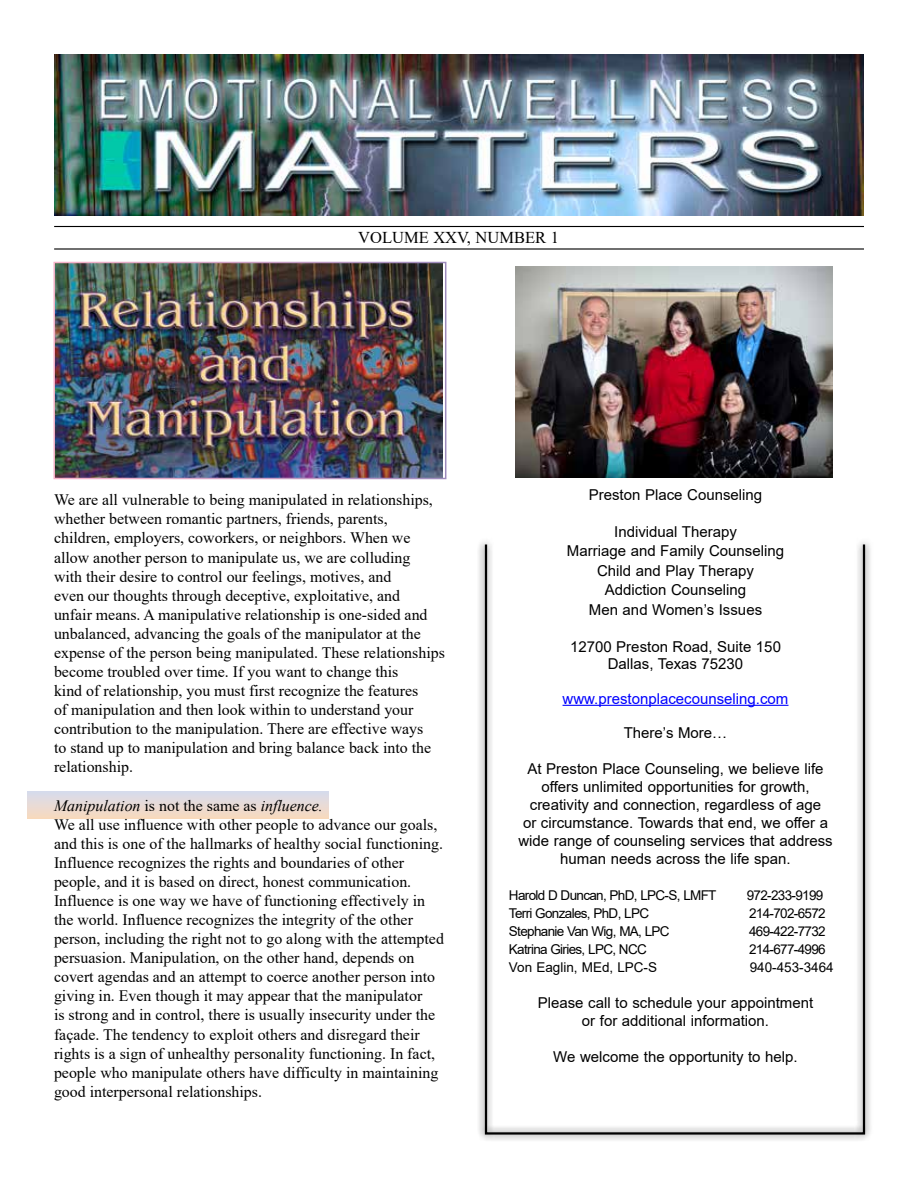
<style>
.page{position:relative;width:918px;height:1188px;background:#fff}
.page>*{position:absolute;margin:0;border:0;box-sizing:border-box;transform-origin:0 0}
.t1{font:16.5px "Times New Roman";color:#000}
.t2{font:15.9px/19px "Times New Roman";color:#000}
.t3{font:15px/18px "Arial";color:#000;text-align:center}
.t4{font:15px "Arial";color:#00f}
.t5{font:13.5px "Arial";letter-spacing:-.05em;color:#000}
.t6{font:13.5px "Arial";color:#000}
.s1{font-style:italic}
</style>
<div class="page">
<svg style="left:27px;top:792px;width:301px;height:27px;background:#e8dad4"></svg>
<img style="left:54px;top:54px;width:810px;height:162px">
<img style="left:56px;top:265px;width:386px;height:211px">
<div style="left:53px;top:262px;width:393px;height:217px;border:2px solid #fff"></div>
<hr style="left:54px;top:226px;width:810px;height:1px;background:#000">
<hr style="left:54px;top:248px;width:810px;height:2px;background:#000">
<img style="left:515px;top:267px;width:318px;height:210px">
<div style="left:477px;top:537px;width:397px;height:606px;background:#000;opacity:.75"></div>
<div style="left:485px;top:543px;width:380px;height:592px;border:2px solid #000"></div>
<p class="t1" style="left:358px;top:226px;width:202px">VOLUME XXV, NUMBER 1</p>
<p class="t2" style="left:54px;top:490px;width:392px">We are all vulnerable to being manipulated in relationships, whether between romantic partners, friends, parents, children, employers, coworkers, or neighbors. When we allow another person to manipulate us, we are colluding<br>with their desire to control our feelings, motives, and<br>even our thoughts through deceptive, exploitative, and<br>unfair means. A manipulative relationship is one-sided and unbalanced, advancing the goals of the manipulator at the expense of the person being manipulated. These relationships become troubled over time. If you want to change this<br>kind of relationship, you must first recognize the features<br>of manipulation and then look within to understand your contribution to the manipulation. There are effective ways<br>to stand up to manipulation and bring balance back into the relationship.</p>
<p class="t2" style="left:54px;top:795px;width:391px"><span class="s1">Manipulation</span> is not the same as <span class="s1">influence.<br></span>We all use influence with other people to advance our goals, and this is one of the hallmarks of healthy social functioning.<br>Influence recognizes the rights and boundaries of other people, and it is based on direct, honest communication.<br>Influence is one way we have of functioning effectively in the world. Influence recognizes the integrity of the other person, including the right not to go along with the attempted persuasion. Manipulation, on the other hand, depends on covert agendas and an attempt to coerce another person into giving in. Even though it may appear that the manipulator<br>is strong and in control, there is usually insecurity under the façade. The tendency to exploit others and disregard their rights is a sign of unhealthy personality functioning. In fact, people who manipulate others have difficulty in maintaining good interpersonal relationships.</p>
<p class="t3" style="left:589px;top:486px;width:175px">Preston Place Counseling</p>
<p class="t3" style="left:567px;top:522px;width:219px;line-height:19.5px">Individual Therapy<br>Marriage and Family Counseling<br>Child and Play Therapy<br>Addiction Counseling<br>Men and Women’s Issues</p>
<p class="t3" style="left:570px;top:638px;width:212px;line-height:17.2px">12700 Preston Road, Suite 150<br>Dallas, Texas 75230</p>
<p class="t4" style="left:563px;top:688px;width:227px">www.prestonplacecounseling.com</p>
<p class="t3" style="left:624px;top:724px;width:105px">There’s More…</p>
<p class="t3" style="left:518px;top:759px;width:316px">At Preston Place Counseling, we believe life offers unlimited opportunities for growth, creativity and connection, regardless of age<br>or circumstance. Towards that end, we offer a wide range of counseling services that address human needs across the life span.</p>
<p class="t5" style="left:509px;top:886px;width:209px">Harold D Duncan, PhD, LPC-S, LMFT</p>
<p class="t5" style="left:747px;top:886px;width:78px">972-233-9199</p>
<p class="t5" style="left:509px;top:904px;width:142px">Terri Gonzales, PhD, LPC</p>
<p class="t5" style="left:749px;top:904px;width:78px">214-702-6572</p>
<p class="t5" style="left:509px;top:922px;width:162px">Stephanie Van Wig, MA, LPC</p>
<p class="t5" style="left:749px;top:922px;width:78px">469-422-7732</p>
<p class="t5" style="left:509px;top:940px;width:139px">Katrina Giries, LPC, NCC</p>
<p class="t5" style="left:749px;top:940px;width:78px">214-677-4996</p>
<p class="t6" style="left:509px;top:958px;width:150px">Von Eaglin, MEd, LPC-S</p>
<p class="t6" style="left:750px;top:958px;width:86px">940-453-3464</p>
<p class="t3" style="left:538px;top:993px;width:277px">Please call to schedule your appointment or for additional information.</p>
<p class="t3" style="left:553px;top:1047px;width:246px">We welcome the opportunity to help.</p>
</div>
